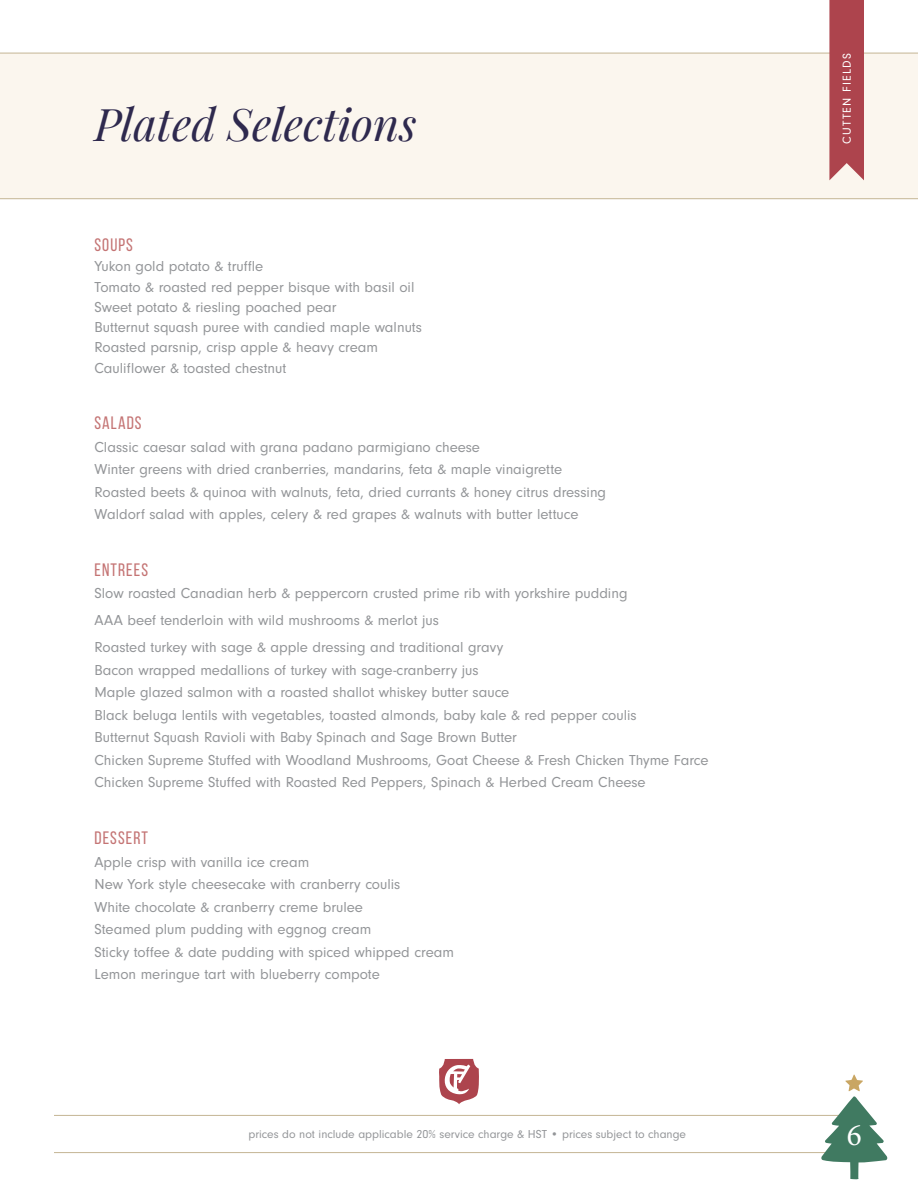
<style>
.page{position:relative;width:918px;height:1188px;background:#fff}
.page>*{position:absolute;margin:0;border:0;box-sizing:border-box;transform-origin:0 0}
.t1{font:italic 45px "Playfair Display";color:#2e294e}
.t2{font:31.2px "Minion Pro";color:#fff}
.t3{font:18px "Bebas Neue";letter-spacing:.06em;color:#c47474}
.t4{font:15px/22.5px "Neuzeit Gro";color:#939598}
.t5{font:12px "Neuzeit Gro";color:#939598}
.t6{font:12px "Neuzeit Gro";letter-spacing:.1em;color:#fff}
</style>
<div class="page">
<hr style="left:54px;top:1152px;width:810px;height:1px;background:#c4b594">
<hr style="left:54px;top:1115px;width:810px;height:1px;background:#c4b594">
<svg style="left:821px;top:1075px;width:67px;height:105px"></svg>
<svg style="left:439px;top:1059px;width:40px;height:45px"></svg>
<div style="left:0;top:53px;width:918px;height:146px;background:#fbf6ee"></div>
<svg style="left:829px;top:0;width:35px;height:180px;background:#b14e56"></svg>
<h1 class="t1" style="left:94px;top:89px;width:324px">Plated Selections</h1>
<p class="t3" style="left:94px;top:235px;width:40px">SOUPS</p>
<p class="t4" style="left:94px;top:257px;width:329px;line-height:20.2px">Yukon gold potato &amp; truffle<br>Tomato &amp; roasted red pepper bisque with basil oil Sweet potato &amp; riesling poached pear<br>Butternut squash puree with candied maple walnuts Roasted parsnip, crisp apple &amp; heavy cream Cauliflower &amp; toasted chestnut</p>
<p class="t3" style="left:94px;top:413px;width:49px">SALADS</p>
<p class="t4" style="left:94px;top:436px;width:513px">Classic caesar salad with grana padano parmigiano cheese<br>Winter greens with dried cranberries, mandarins, feta &amp; maple vinaigrette Roasted beets &amp; quinoa with walnuts, feta, dried currants &amp; honey citrus dressing Waldorf salad with apples, celery &amp; red grapes &amp; walnuts with butter lettuce</p>
<p class="t3" style="left:94px;top:560px;width:55px">ENTREES</p>
<p class="t4" style="left:94px;top:580px;width:535px;line-height:27px">Slow roasted Canadian herb &amp; peppercorn crusted prime rib with yorkshire pudding<br>AAA beef tenderloin with wild mushrooms &amp; merlot jus<br>Roasted turkey with sage &amp; apple dressing and traditional gravy</p>
<p class="t4" style="left:94px;top:659px;width:616px">Bacon wrapped medallions of turkey with sage-cranberry jus<br>Maple glazed salmon with a roasted shallot whiskey butter sauce<br>Black beluga lentils with vegetables, toasted almonds, baby kale &amp; red pepper coulis<br>Butternut Squash Ravioli with Baby Spinach and Sage Brown Butter<br>Chicken Supreme Stuffed with Woodland Mushrooms, Goat Cheese &amp; Fresh Chicken Thyme Farce Chicken Supreme Stuffed with Roasted Red Peppers, Spinach &amp; Herbed Cream Cheese</p>
<p class="t3" style="left:94px;top:828px;width:55px">DESSERT</p>
<p class="t4" style="left:94px;top:851px;width:361px">Apple crisp with vanilla ice cream<br>New York style cheesecake with cranberry coulis<br>White chocolate &amp; cranberry creme brulee<br>Steamed plum pudding with eggnog cream<br>Sticky toffee &amp; date pudding with spiced whipped cream Lemon meringue tart with blueberry compote</p>
<p class="t5" style="left:249px;top:1128px;width:439px">prices do not include applicable 20% service charge &amp; HST • prices subject to change</p>
<p class="t6" style="left:840px;top:144px;width:92px;rotate:-90deg">CUTTEN FIELDS</p>
<h2 class="t2" style="left:847px;top:1114px;width:16px">6</h2>
</div>
